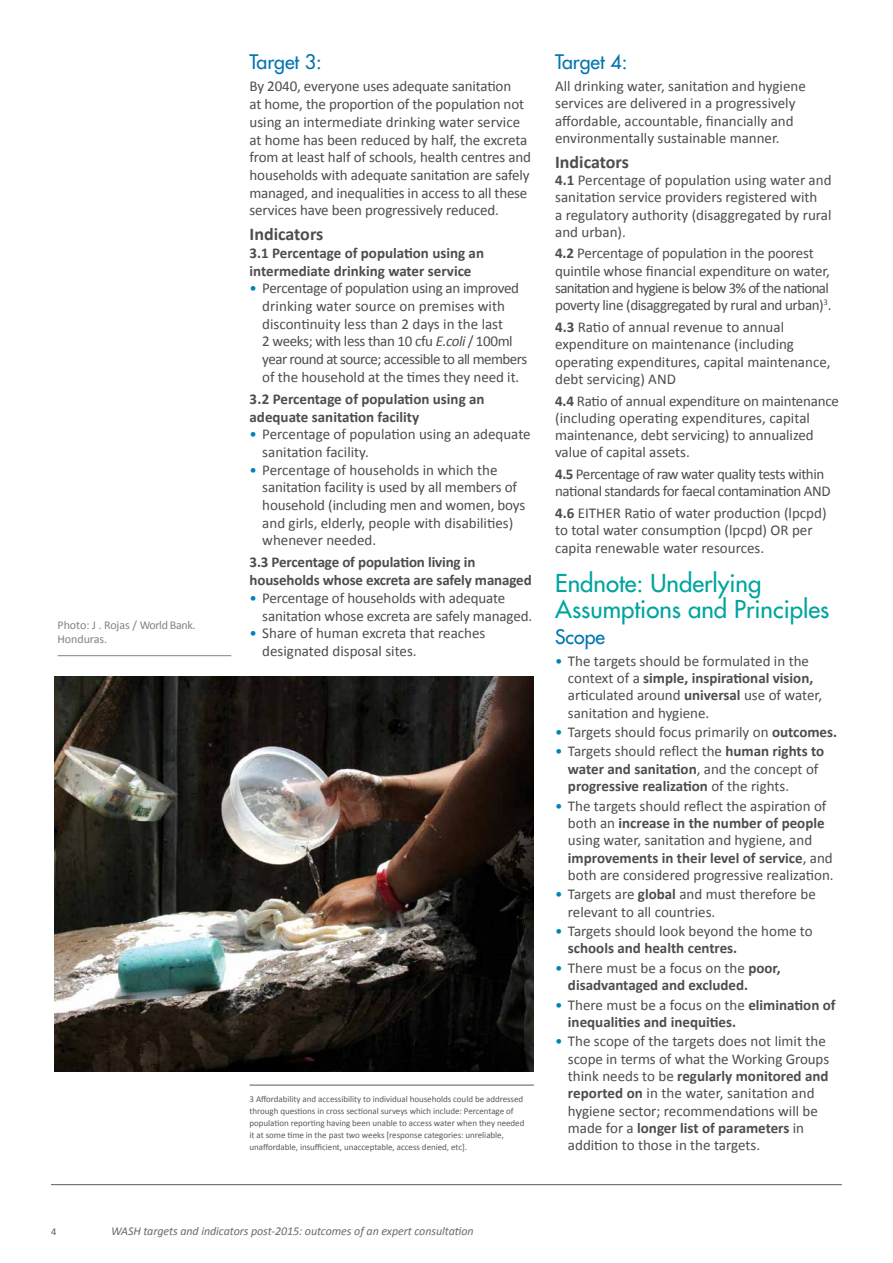
<style>
.page{position:relative;width:893px;height:1263px;background:#fff}
.page>*{position:absolute;margin:0;border:0;box-sizing:border-box;transform-origin:0 0}
.t1{font:24px/26.4px "Futura";color:#00a49f}
.t2{font:19.5px "Futura";color:#0075b0}
.t3{font:700 18px "Calibri";color:#4d4d4f}
.t4{font:15px/17.4px "Calibri";letter-spacing:-.005em;color:#4d4d4f}
.t5{font:700 15px/17.7px "Calibri";color:#4d4d4f}
.t6{font:15px/17.4px "Calibri";letter-spacing:-.025em;color:#4d4d4f}
.t7{font:15px/17.2px "Calibri";letter-spacing:-.03em;color:#4d4d4f}
.t8{font:italic 12px "Calibri";letter-spacing:-.005em;color:#6a6a67}
.t9{font:12px/13.5px "Calibri";letter-spacing:-.005em;color:#808285}
.t10{font:10.5px "Calibri";color:#5b5a58}
.t11{font:9px/12px "Calibri";letter-spacing:-.005em;color:#5b5a58}
.s1{color:#0082b9}
.s2{font-style:italic}
.s3{font-weight:700}
.s4{font-weight:400;color:#0082b9}
.s5{font-weight:400}
</style>
<div class="page">
<hr style="left:51px;top:1184px;width:791px;height:1px;background:#5b5a58">
<hr style="left:250px;top:1085px;width:284px;height:1px;background:#5b5a58">
<img style="left:54px;top:676px;width:480px;height:395px">
<hr style="left:58px;top:655px;width:173px;height:1px;background:#808285">
<p class="t9" style="left:58px;top:618px;width:139px">Photo: J . Rojas / World Bank.<br>Honduras.</p>
<h2 class="t2" style="left:250px;top:50px;width:74px">Target 3:</h2>
<p class="t4" style="left:250px;top:78px;width:283px">By 2040, everyone uses adequate sanitation<br>at home, the proportion of the population not using an intermediate drinking water service at home has been reduced by half, the excreta from at least half of schools, health centres and households with adequate sanitation are safely managed, and inequalities in access to all these services have been progressively reduced.</p>
<p class="t3" style="left:250px;top:223px;width:75px">Indicators</p>
<p class="t5" style="left:250px;top:244px;width:236px">3.1 Percentage of population using an intermediate drinking water service</p>
<p class="t4" style="left:262px;top:280px;width:266px;text-indent:-13px"><span class="s1">•</span> Percentage of population using an improved drinking water source on premises with discontinuity less than 2 days in the last<br>2 weeks; with less than 10 cfu <span class="s2">E.coli</span> / 100ml year round at source; accessible to all members of the household at the times they need it.</p>
<p class="t5" style="left:250px;top:390px;width:237px">3.2 Percentage of population using an adequate sanitation facility</p>
<p class="t4" style="left:262px;top:425px;width:270px;text-indent:-13px"><span class="s1">•</span> Percentage of population using an adequate sanitation facility.</p>
<p class="t4" style="left:262px;top:461px;width:264px;text-indent:-13px"><span class="s1">•</span> Percentage of households in which the sanitation facility is used by all members of household (including men and women, boys and girls, elderly, people with disabilities) whenever needed.</p>
<p class="t5" style="left:250px;top:553px;width:284px">3.3 Percentage of population living in households whose excreta are safely managed</p>
<p class="t4" style="left:262px;top:589px;width:271px;text-indent:-13px"><span class="s1">•</span> Percentage of households with adequate sanitation whose excreta are safely managed.</p>
<p class="t4" style="left:262px;top:624px;width:225px;line-height:18px;text-indent:-13px"><span class="s1">•</span> Share of human excreta that reaches designated disposal sites.</p>
<p class="t11" style="left:250px;top:1093px;width:276px">3 Affordability and accessibility to individual households could be addressed through questions in cross sectional surveys which include: Percentage of population reporting having been unable to access water when they needed it at some time in the past two weeks [response categories: unreliable, unaffordable, insufficient, unacceptable, access denied, etc].</p>
<h2 class="t2" style="left:555px;top:50px;width:74px">Target 4:</h2>
<p class="t4" style="left:555px;top:77px;width:252px">All drinking water, sanitation and hygiene services are delivered in a progressively affordable, accountable, financially and environmentally sustainable manner.</p>
<p class="t3" style="left:555px;top:150px;width:75px">Indicators</p>
<p class="t4" style="left:555px;top:171px;width:278px"><span class="s3">4.1</span> Percentage of population using water and sanitation service providers registered with<br>a regulatory authority (disaggregated by rural and urban).</p>
<p class="t6" style="left:555px;top:245px;width:278px"><span class="s3">4.2</span> Percentage of population in the poorest quintile whose financial expenditure on water, sanitation and hygiene is below 3% of the national poverty line (disaggregated by rural and urban)<sup>3</sup>.</p>
<p class="t4" style="left:555px;top:318px;width:277px"><span class="s3">4.3</span> Ratio of annual revenue to annual expenditure on maintenance (including operating expenditures, capital maintenance, debt servicing) AND</p>
<p class="t4" style="left:555px;top:392px;width:285px"><span class="s3">4.4</span> Ratio of annual expenditure on maintenance (including operating expenditures, capital maintenance, debt servicing) to annualized value of capital assets.</p>
<p class="t7" style="left:555px;top:465px;width:277px"><span class="s3">4.5</span> Percentage of raw water quality tests within national standards for faecal contamination AND</p>
<p class="t4" style="left:555px;top:504px;width:273px"><span class="s3">4.6</span> EITHER Ratio of water production (lpcpd) to total water consumption (lpcpd) OR per capita renewable water resources.</p>
<h1 class="t1" style="left:555px;top:569px;width:276px">Endnote: Underlying<br>Assumptions and Principles</h1>
<h2 class="t2" style="left:555px;top:624px;width:51px">Scope</h2>
<p class="t4" style="left:568px;top:652px;width:256px;text-indent:-13px"><span class="s1">•</span> The targets should be formulated in the context of a <span class="s3">simple, inspirational vision, </span>articulated around <span class="s3">universal</span> use of water, sanitation and hygiene.</p>
<p class="t4" style="left:555px;top:723px;width:283px"><span class="s1">•</span> Targets should focus primarily on <span class="s3">outcomes.</span></p>
<p class="t5" style="left:568px;top:743px;width:258px;line-height:17.2px;text-indent:-13px"><span class="s4">•</span> <span class="s5">Targets should reflect the</span> human rights to water and sanitation<span class="s5">, and the concept of </span>progressive realization <span class="s5">of the rights.</span></p>
<p class="t4" style="left:568px;top:797px;width:267px;text-indent:-13px"><span class="s1">•</span> The targets should reflect the aspiration of both an <span class="s3">increase in the number of people </span>using water, sanitation and hygiene, and <span class="s3">improvements in their level of service</span>, and both are considered progressive realization.</p>
<p class="t4" style="left:568px;top:886px;width:249px;text-indent:-13px"><span class="s1">•</span> Targets are <span class="s3">global</span> and must therefore be relevant to all countries.</p>
<p class="t4" style="left:568px;top:922px;width:246px;text-indent:-13px"><span class="s1">•</span> Targets should look beyond the home to <span class="s3">schools and health centres.</span></p>
<p class="t5" style="left:568px;top:959px;width:214px;text-indent:-13px"><span class="s4">•</span> <span class="s5">There must be a focus on the</span> poor, disadvantaged and excluded.</p>
<p class="t5" style="left:568px;top:996px;width:269px;text-indent:-13px"><span class="s4">•</span> <span class="s5">There must be a focus on the</span> elimination of inequalities and inequities.</p>
<p class="t4" style="left:568px;top:1033px;width:263px;text-indent:-13px"><span class="s1">•</span> The scope of the targets does not limit the scope in terms of what the Working Groups think needs to be <span class="s3">regularly monitored and reported on</span> in the water, sanitation and hygiene sector; recommendations will be made for a <span class="s3">longer list of parameters</span> in addition to those in the targets.</p>
<p class="t10" style="left:51px;top:1224px;width:7px">4</p>
<p class="t8" style="left:111px;top:1223px;width:364px">WASH targets and indicators post-2015: outcomes of an expert consultation</p>
</div>
